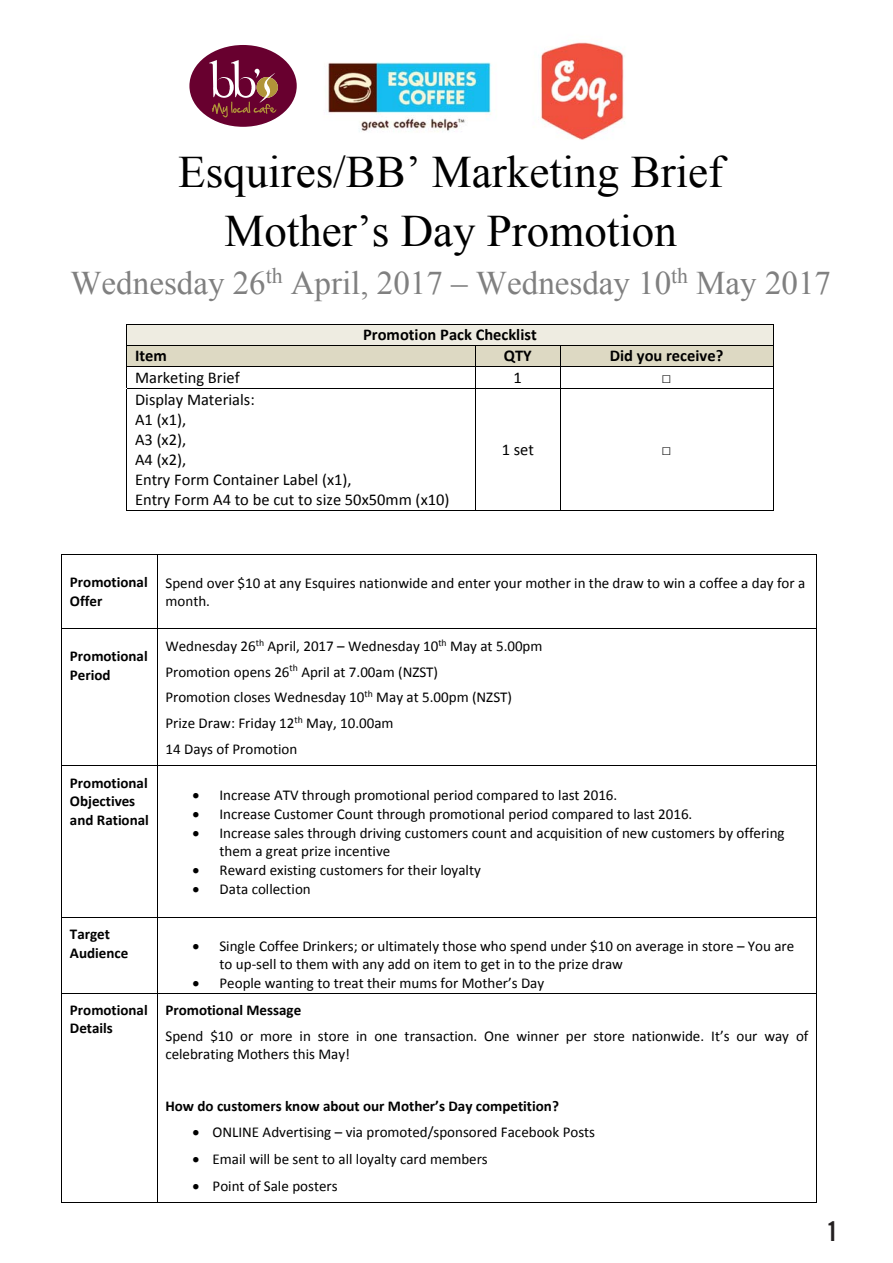
<style>
.page{position:relative;width:893px;height:1263px;background:#fff}
.page>*{position:absolute;margin:0;border:0;box-sizing:border-box;transform-origin:0 0}
.t1{font:45px/59.2px "Times New Roman";color:#000;text-align:center}
.t2{font:33px "Times New Roman";color:#808080}
.t3{font:27px "Trade Gothic Bold Cond Twenty";color:#231f20}
.t4{font:16.5px/20.1px "Calibri";color:#000}
.t5{font:700 16.5px "Calibri";color:#000}
.t6{font:15px/25.8px "Calibri";color:#000}
.t7{font:700 15px/18.3px "Calibri";color:#000}
.s1{font-weight:700}
</style>
<div class="page">
<hr style="left:61px;top:554px;width:756px;height:1px;background:#000">
<hr style="left:61px;top:555px;width:1px;height:73px;background:#000">
<hr style="left:157px;top:555px;width:1px;height:73px;background:#000">
<hr style="left:816px;top:555px;width:1px;height:73px;background:#000">
<hr style="left:61px;top:628px;width:756px;height:1px;background:#000">
<hr style="left:61px;top:629px;width:1px;height:136px;background:#000">
<hr style="left:157px;top:629px;width:1px;height:136px;background:#000">
<hr style="left:816px;top:629px;width:1px;height:136px;background:#000">
<hr style="left:61px;top:765px;width:756px;height:1px;background:#000">
<hr style="left:61px;top:766px;width:1px;height:151px;background:#000">
<hr style="left:157px;top:766px;width:1px;height:151px;background:#000">
<hr style="left:816px;top:766px;width:1px;height:151px;background:#000">
<hr style="left:61px;top:917px;width:756px;height:1px;background:#000">
<hr style="left:61px;top:917px;width:1px;height:76px;background:#000">
<hr style="left:157px;top:917px;width:1px;height:76px;background:#000">
<hr style="left:816px;top:917px;width:1px;height:76px;background:#000">
<hr style="left:61px;top:993px;width:756px;height:1px;background:#000">
<hr style="left:61px;top:993px;width:1px;height:210px;background:#000">
<hr style="left:61px;top:1202px;width:96px;height:1px;background:#000">
<hr style="left:157px;top:993px;width:1px;height:210px;background:#000">
<hr style="left:158px;top:1202px;width:658px;height:1px;background:#000">
<hr style="left:816px;top:993px;width:1px;height:210px;background:#000">
<div style="left:127px;top:325px;width:646px;height:20px;background:#eeece1"></div>
<hr style="left:127px;top:324px;width:646px;height:1px;background:#000">
<div style="left:127px;top:346px;width:348px;height:20px;background:#ddd9c3"></div>
<div style="left:476px;top:346px;width:84px;height:20px;background:#ddd9c3"></div>
<div style="left:561px;top:346px;width:212px;height:20px;background:#ddd9c3"></div>
<hr style="left:127px;top:345px;width:646px;height:1px;background:#000">
<hr style="left:127px;top:366px;width:646px;height:1px;background:#000">
<svg style="left:475px;top:346px;width:1px;height:42px"></svg>
<svg style="left:560px;top:346px;width:1px;height:42px"></svg>
<svg style="left:773px;top:324px;width:1px;height:64px"></svg>
<hr style="left:127px;top:388px;width:646px;height:1px;background:#000">
<hr style="left:127px;top:389px;width:1px;height:121px;background:#000">
<hr style="left:127px;top:510px;width:348px;height:1px;background:#000">
<hr style="left:475px;top:389px;width:1px;height:121px;background:#000">
<hr style="left:476px;top:510px;width:84px;height:1px;background:#000">
<hr style="left:560px;top:389px;width:1px;height:121px;background:#000">
<hr style="left:561px;top:510px;width:212px;height:1px;background:#000">
<hr style="left:773px;top:389px;width:1px;height:121px;background:#000">
<img style="left:328px;top:62px;width:164px;height:70px">
<img style="left:540px;top:42px;width:85px;height:98px">
<svg style="left:189px;top:45px;width:108px;height:82px"></svg>
<p class="t1" style="left:178px;top:142px;width:546px">Esquires/BB’ Marketing Brief<br>Mother’s Day Promotion</p>
<p class="t2" style="left:70px;top:261px;width:762px">Wednesday 26<sup>th</sup> April, 2017 – Wednesday 10<sup>th</sup> May 2017</p>
<p class="t5" style="left:363px;top:324px;width:175px">Promotion Pack Checklist</p>
<p class="t5" style="left:135px;top:345px;width:33px">Item</p>
<p class="t5" style="left:504px;top:345px;width:30px">QTY</p>
<p class="t5" style="left:610px;top:345px;width:115px">Did you receive?</p>
<p class="t4" style="left:135px;top:367px;width:106px">Marketing Brief</p>
<p class="t4" style="left:514px;top:367px;width:10px">1</p>
<p class="t5" style="left:662px;top:367px;width:11px">□</p>
<p class="t4" style="left:135px;top:389px;width:316px">Display Materials:<br>A1 (x1),<br>A3 (x2),<br>A4 (x2),<br>Entry Form Container Label (x1),<br>Entry Form A4 to be cut to size 50x50mm (x10)</p>
<p class="t4" style="left:502px;top:439px;width:34px">1 set</p>
<p class="t5" style="left:662px;top:439px;width:11px">□</p>
<p class="t7" style="left:70px;top:573px;width:79px">Promotional<br>Offer</p>
<p class="t6" style="left:165px;top:574px;width:641px;line-height:18.3px">Spend over $10 at any Esquires nationwide and enter your mother in the draw to win a coffee a day for a month.</p>
<p class="t7" style="left:70px;top:647px;width:79px">Promotional<br>Period</p>
<p class="t6" style="left:165px;top:633px;width:379px">Wednesday 26<sup>th</sup> April, 2017 – Wednesday 10<sup>th</sup> May at 5.00pm Promotion opens 26<sup>th</sup> April at 7.00am (NZST)<br>Promotion closes Wednesday 10<sup>th</sup> May at 5.00pm (NZST)<br>Prize Draw: Friday 12<sup>th</sup> May, 10.00am<br>14 Days of Promotion</p>
<p class="t7" style="left:70px;top:774px;width:80px">Promotional<br>Objectives and Rational</p>
<p class="t6" style="left:192px;top:782px;width:426px">• Increase ATV through promotional period compared to last 2016.</p>
<p class="t6" style="left:192px;top:801px;width:501px">• Increase Customer Count through promotional period compared to last 2016.</p>
<p class="t6" style="left:220px;top:824px;width:567px;line-height:18.3px;text-indent:-27px">• Increase sales through driving customers count and acquisition of new customers by offering them a great prize incentive</p>
<p class="t6" style="left:193px;top:857px;width:290px">• Reward existing customers for their loyalty</p>
<p class="t6" style="left:193px;top:877px;width:120px">• Data collection</p>
<p class="t7" style="left:70px;top:925px;width:60px">Target<br>Audience</p>
<p class="t6" style="left:219px;top:937px;width:576px;line-height:18.3px;text-indent:-27px">• Single Coffee Drinkers; or ultimately those who spend under $10 on average in store – You are to up‐sell to them with any add on item to get in to the prize draw</p>
<p class="t6" style="left:193px;top:970px;width:353px">• People wanting to treat their mums for Mother’s Day</p>
<p class="t7" style="left:70px;top:1001px;width:79px">Promotional<br>Details</p>
<p class="t6" style="left:165px;top:997px;width:645px"><span class="s1">Promotional Message<br></span>Spend $10 or more in store in one transaction. One winner per store nationwide. It’s our way of</p>
<p class="t6" style="left:165px;top:1041px;width:186px">celebrating Mothers this May!</p>
<p class="t7" style="left:165px;top:1097px;width:395px">How do customers know about our Mother’s Day competition?</p>
<p class="t6" style="left:192px;top:1120px;width:404px">• ONLINE Advertising – via promoted/sponsored Facebook Posts</p>
<p class="t6" style="left:192px;top:1146px;width:297px">• Email will be sent to all loyalty card members</p>
<p class="t6" style="left:193px;top:1173px;width:147px">• Point of Sale posters</p>
<p class="t3" style="left:826px;top:1214px;width:13px">1</p>
</div>
